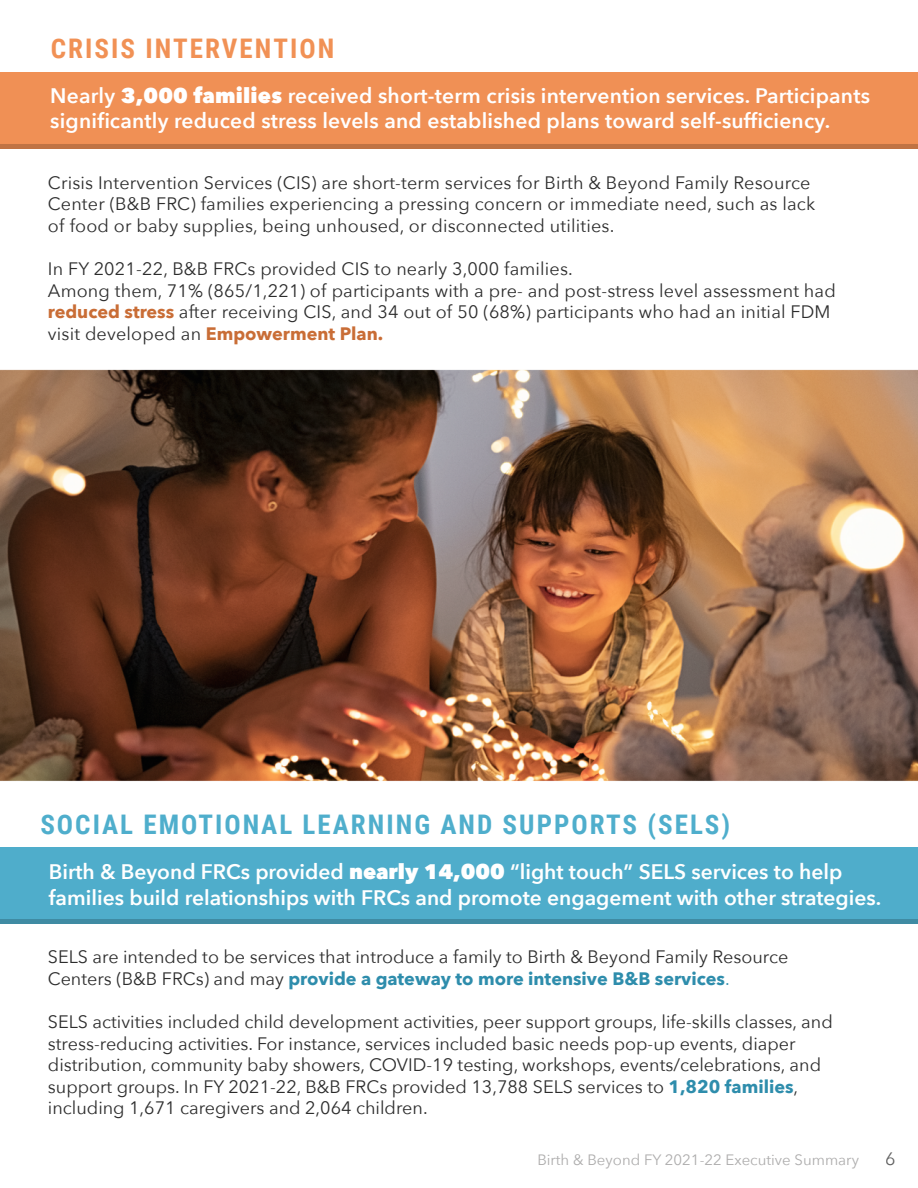
<style>
.page{position:relative;width:918px;height:1188px;background:#fff}
.page>*{position:absolute;margin:0;border:0;box-sizing:border-box;transform-origin:0 0}
.t1{font:700 27px "Roboto Condensed";letter-spacing:.075em;color:#4faecc}
.t2{font:700 27px "Roboto Condensed";letter-spacing:.075em;color:#f19155}
.t3{font:600 21px/25.2px "Avenir Next";color:#fff}
.t4{font:18px/21.6px "Avenir Next";color:#2d2d2d}
.t5{font:15px "Avenir Next";color:#aeadad}
.s1{font-weight:800}
.s2{font-weight:700;color:#c96d36}
.s3{font-weight:700;color:#2e8dac}
.s4{color:#2e8dac}
</style>
<div class="page">
<img style="left:0;top:72px;width:918px;height:852px">
<h1 class="t2" style="left:51px;top:30px;width:285px">CRISIS INTERVENTION</h1>
<p class="t3" style="left:50px;top:83px;width:821px">Nearly <span class="s1">3,000 families</span> received short-term crisis intervention services. Participants significantly reduced stress levels and established plans toward self-sufficiency.</p>
<p class="t4" style="left:48px;top:171px;width:769px">Crisis Intervention Services (CIS) are short-term services for Birth &amp; Beyond Family Resource<br>Center (B&amp;B FRC) families experiencing a pressing concern or immediate need, such as lack of food or baby supplies, being unhoused, or disconnected utilities.</p>
<p class="t4" style="left:48px;top:257px;width:789px">In FY 2021-22, B&amp;B FRCs provided CIS to nearly 3,000 families.<br>Among them, 71% (865/1,221) of participants with a pre- and post-stress level assessment had <span class="s2">reduced stress</span> after receiving CIS, and 34 out of 50 (68%) participants who had an initial FDM visit developed an <span class="s2">Empowerment Plan.</span></p>
<h1 class="t1" style="left:40px;top:806px;width:691px">SOCIAL EMOTIONAL LEARNING AND SUPPORTS (SELS)</h1>
<p class="t3" style="left:49px;top:859px;width:834px">Birth &amp; Beyond FRCs provided <span class="s1">nearly 14,000</span> “light touch” SELS services to help families build relationships with FRCs and promote engagement with other strategies.</p>
<p class="t4" style="left:48px;top:945px;width:742px">SELS are intended to be services that introduce a family to Birth &amp; Beyond Family Resource<br>Centers (B&amp;B FRCs) and may <span class="s3">provide a gateway to more intensive B&amp;B services</span><span class="s4">.</span></p>
<p class="t4" style="left:48px;top:1010px;width:786px">SELS activities included child development activities, peer support groups, life-skills classes, and stress-reducing activities. For instance, services included basic needs pop-up events, diaper distribution, community baby showers, COVID-19 testing, workshops, events/celebrations, and support groups. In FY 2021-22, B&amp;B FRCs provided 13,788 SELS services to <span class="s3">1,820 families</span>, including 1,671 caregivers and 2,064 children.</p>
<p class="t5" style="left:537px;top:1147px;width:323px">Birth &amp; Beyond FY 2021-22 Executive Summary</p>
<p class="t4" style="left:886px;top:1148px;width:12px">6</p>
</div>
